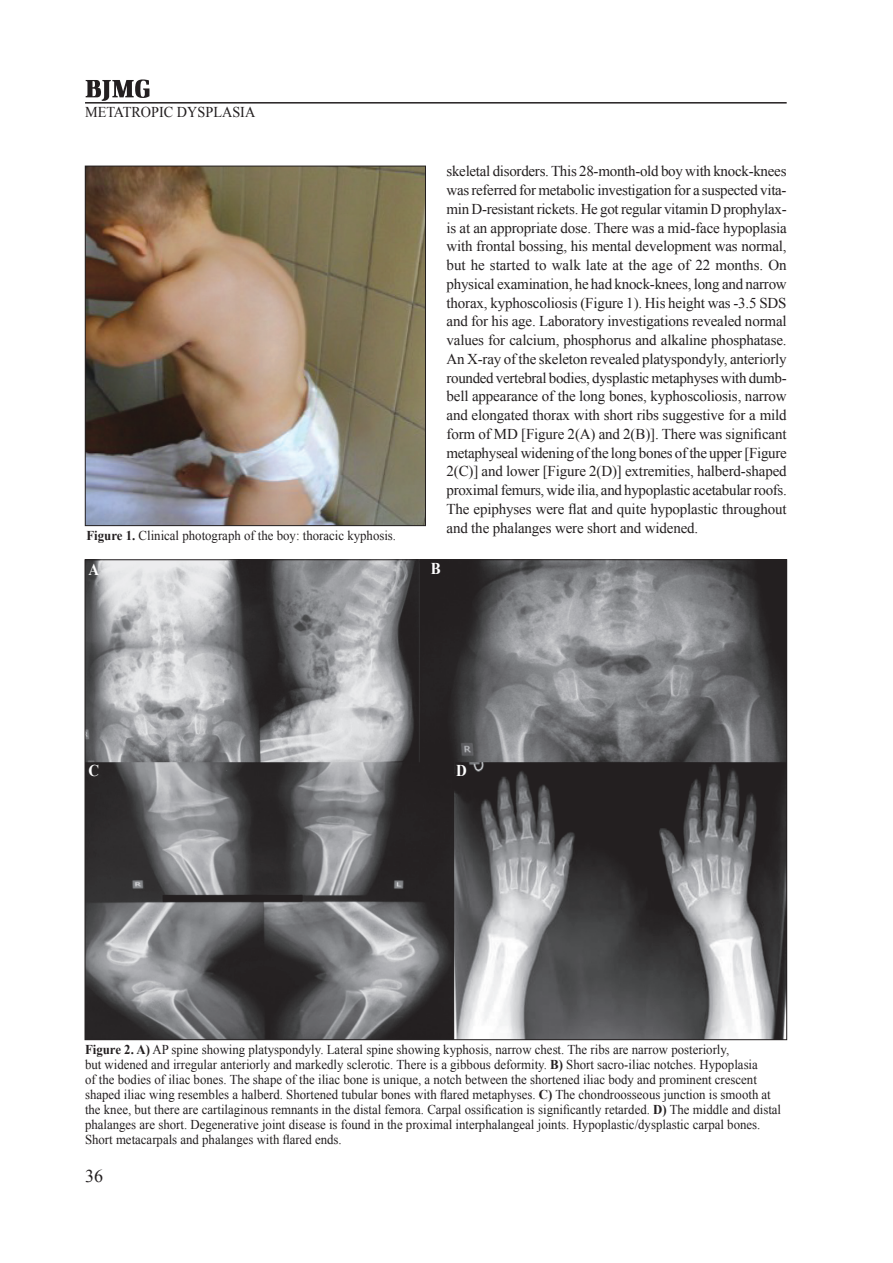
<style>
.page{position:relative;width:893px;height:1263px;background:#fff}
.page>*{position:absolute;margin:0;border:0;box-sizing:border-box;transform-origin:0 0}
.t1{font:18px "Times New Roman";color:#231f20}
.t2{font:700 16.5px "Times New Roman";color:#fff;scale:.9 1}
.t3{font:15px/18.8px "Times New Roman";letter-spacing:-.01em;color:#231f20;text-align:justify}
.t4{font:15px "Times New Roman";letter-spacing:-.01em;color:#231f20;scale:.95 1}
.t5{font:13.5px/15px "Times New Roman";color:#231f20;scale:.95 1}
.s1{font-weight:700}
</style>
<div class="page">
<hr style="left:85px;top:102px;width:702px;height:2px;background:#231f20">
<svg style="left:86px;top:79px;width:63px;height:22px"></svg>
<img style="left:87px;top:168px;width:337px;height:356px">
<div style="left:85px;top:166px;width:341px;height:360px;border:1px solid #231f20"></div>
<img style="left:87px;top:561px;width:698px;height:477px">
<p class="t4" style="left:85px;top:102px;width:181px">METATROPIC DYSPLASIA</p>
<p class="t5" style="left:86px;top:528px;width:327px"><span class="s1">Figure 1.</span> Clinical photograph of the boy: thoracic kyphosis.</p>
<p class="t2" style="left:88px;top:558px;width:13px">A</p>
<p class="t3" style="left:446px;top:162px;width:342px">skeletal disorders. This 28-month-old boy with knock-knees was referred for metabolic investigation for a suspected vita&shy;min D-resistant rickets. He got regular vitamin D prophylax&shy;is at an appropriate dose. There was a mid-face hypoplasia with frontal bossing, his mental development was normal, but he started to walk late at the age of 22 months. On physical examination, he had knock-knees, long and narrow thorax, kyphoscoliosis (Figure 1). His height was -3.5 SDS and for his age. Laboratory investigations revealed normal values for calcium, phosphorus and alkaline phosphatase.<br>An X-ray of the skeleton revealed platyspondyly, anteriorly rounded vertebral bodies, dysplastic metaphyses with dumb&shy;bell appearance of the long bones, kyphoscoliosis, narrow and elongated thorax with short ribs suggestive for a mild form of MD [Figure 2(A) and 2(B)]. There was significant metaphyseal widening of the long bones of the upper [Figure 2(C)] and lower [Figure 2(D)] extremities, halberd-shaped proximal femurs, wide ilia, and hypoplastic acetabular roofs.<br>The epiphyses were flat and quite hypoplastic throughout and the phalanges were short and widened.</p>
<p class="t2" style="left:431px;top:557px;width:13px">B</p>
<p class="t2" style="left:88px;top:759px;width:13px">C</p>
<p class="t2" style="left:456px;top:759px;width:13px">D</p>
<p class="t5" style="left:85px;top:1042px;width:734px"><span class="s1">Figure 2. A)</span> AP spine showing platyspondyly. Lateral spine showing kyphosis, narrow chest. The ribs are narrow posteriorly,<br>but widened and irregular anteriorly and markedly sclerotic. There is a gibbous deformity. <span class="s1">B)</span> Short sacro-iliac notches. Hypoplasia<br>of the bodies of iliac bones. The shape of the iliac bone is unique, a notch between the shortened iliac body and prominent crescent shaped iliac wing resembles a halberd. Shortened tubular bones with flared metaphyses. <span class="s1">C)</span> The chondroosseous junction is smooth at the knee, but there are cartilaginous remnants in the distal femora. Carpal ossification is significantly retarded. <span class="s1">D)</span> The middle and distal phalanges are short. Degenerative joint disease is found in the proximal interphalangeal joints. Hypoplastic/dysplastic carpal bones.<br>Short metacarpals and phalanges with flared ends.</p>
<p class="t1" style="left:85px;top:1164px;width:19px">36</p>
</div>
